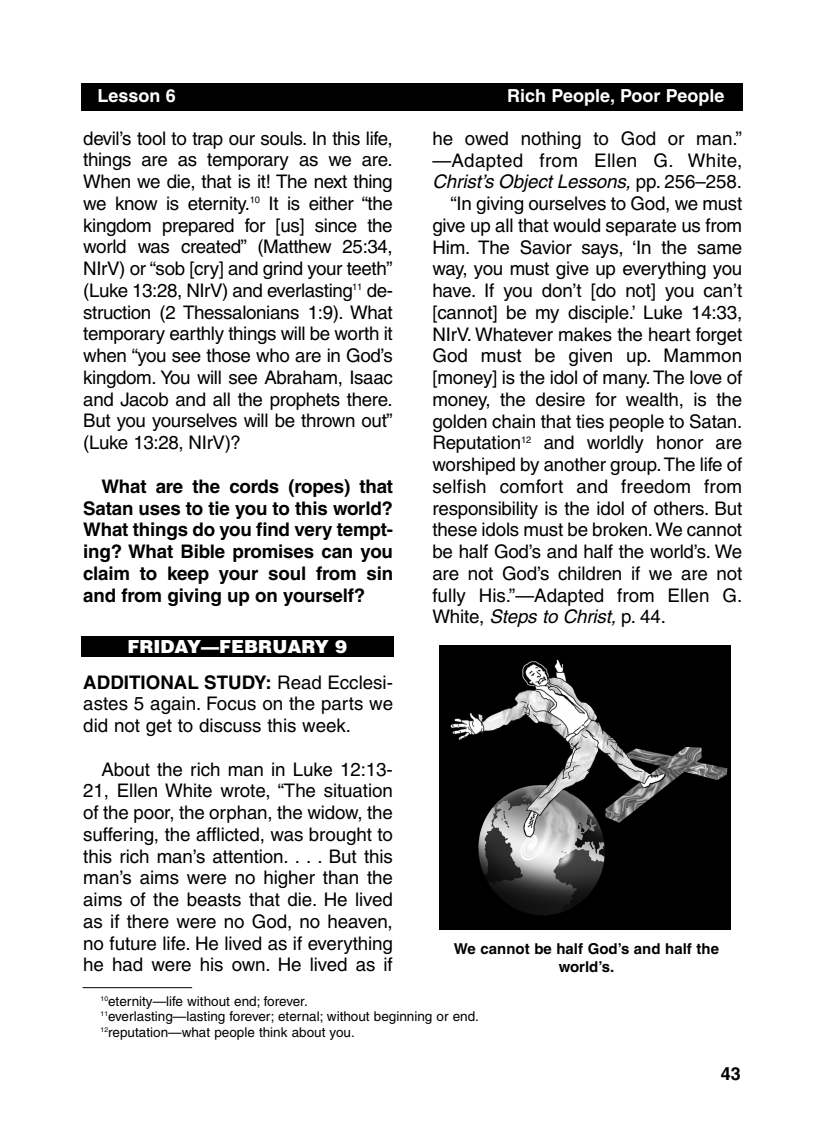
<style>
.page{position:relative;width:824px;height:1148px;background:#fff}
.page>*{position:absolute;margin:0;border:0;box-sizing:border-box;transform-origin:0 0}
.t1{font:18.75px/21.8px "Helvetica";letter-spacing:-.01em;color:#000;text-align:justify}
.t2{font:700 18.75px/21.8px "Helvetica";letter-spacing:-.01em;color:#000;text-align:justify}
.t3{font:italic 18.75px "Helvetica";letter-spacing:-.005em;color:#000}
.t4{font:18.75px "Helvetica";letter-spacing:.01em;color:#000}
.t5{font:18.75px "Helvetica";letter-spacing:.015em;color:#000}
.t6{font:700 18px "Helvetica";color:#fff}
.t7{font:900 18px "Helvetica";color:#fff}
.t8{font:700 18px "Helvetica";color:#000}
.t9{font:700 15px/18px "Helvetica";color:#000;text-align:center}
.t10{font:13.5px/15.8px "Helvetica";color:#000}
.s1{font-style:normal}
.s2{font-weight:700}
</style>
<div class="page">
<div style="left:81px;top:83px;width:662px;height:27px;background:#000"></div>
<div style="left:81px;top:636px;width:313px;height:20px;background:#000"></div>
<img style="left:439px;top:645px;width:291px;height:284px">
<hr style="left:82px;top:987px;width:110px;height:1px;background:#000">
<p class="t6" style="left:97px;top:89px;width:80px">Lesson 6</p>
<p class="t6" style="left:507px;top:89px;width:219px">Rich People, Poor People</p>
<p class="t1" style="left:83px;top:129px;width:311px">devil’s tool to trap our souls. In this life, things are as temporary as we are.<br>When we die, that is it! The next thing we know is eternity.<sup>10</sup> It is either “the kingdom prepared for [us] since the world was created” (Matthew 25:34, NIrV) or “sob [cry] and grind your teeth” (Luke 13:28, NIrV) and everlasting<sup>11</sup> de&shy;struction (2 Thessalonians 1:9). What temporary earthly things will be worth it when “you see those who are in God’s kingdom. You will see Abraham, Isaac and Jacob and all the prophets there.<br>But you yourselves will be thrown out” (Luke 13:28, NIrV)?</p>
<p class="t2" style="left:83px;top:477px;width:311px;text-indent:18px">What are the cords (ropes) that Satan uses to tie you to this world?<br>What things do you find very tempt&shy;ing? What Bible promises can you claim to keep your soul from sin and from giving up on yourself?</p>
<p class="t1" style="left:432px;top:129px;width:311px">he owed nothing to God or man.”</p>
<p class="t5" style="left:432px;top:153px;width:311px">—Adapted from Ellen G. White,</p>
<p class="t3" style="left:432px;top:175px;width:311px">Christ’s Object Lessons, <span class="s1">pp. 256–258.</span></p>
<p class="t1" style="left:450px;top:194px;width:293px">“In giving ourselves to God, we must</p>
<p class="t1" style="left:432px;top:216px;width:311px">give up all that would separate us from</p>
<p class="t1" style="left:432px;top:238px;width:311px">Him. The Savior says, ‘In the same</p>
<p class="t1" style="left:432px;top:259px;width:311px">way, you must give up everything you</p>
<p class="t1" style="left:432px;top:281px;width:311px">have. If you don’t [do not] you can’t</p>
<p class="t1" style="left:432px;top:303px;width:311px">[cannot] be my disciple.’ Luke 14:33,</p>
<p class="t1" style="left:432px;top:325px;width:311px">NIrV. Whatever makes the heart forget</p>
<p class="t1" style="left:432px;top:346px;width:311px">God must be given up. Mammon</p>
<p class="t1" style="left:432px;top:368px;width:311px">[money] is the idol of many.The love of</p>
<p class="t1" style="left:432px;top:390px;width:311px">money, the desire for wealth, is the</p>
<p class="t1" style="left:432px;top:412px;width:311px">golden chain that ties people to Satan.</p>
<p class="t1" style="left:432px;top:433px;width:311px">Reputation<sup>12</sup> and worldly honor are</p>
<p class="t1" style="left:432px;top:455px;width:311px">worshiped by another group.The life of</p>
<p class="t4" style="left:432px;top:479px;width:311px">selfish comfort and freedom from</p>
<p class="t1" style="left:432px;top:499px;width:311px">responsibility is the idol of others. But</p>
<p class="t1" style="left:432px;top:520px;width:311px">these idols must be broken.We cannot</p>
<p class="t1" style="left:432px;top:542px;width:311px">be half God’s and half the world’s. We</p>
<p class="t1" style="left:432px;top:564px;width:311px">are not God’s children if we are not</p>
<p class="t1" style="left:432px;top:586px;width:311px">fully His.”—Adapted from Ellen G.</p>
<p class="t3" style="left:432px;top:610px;width:235px"><span class="s1">White,</span> Steps to Christ, <span class="s1">p. 44.</span></p>
<p class="t7" style="left:127px;top:636px;width:221px">FRIDAY—FEBRUARY 9</p>
<p class="t1" style="left:83px;top:673px;width:311px"><span class="s2">ADDITIONAL STUDY:</span> Read Ecclesi&shy;astes 5 again. Focus on the parts we did not get to discuss this week.</p>
<p class="t1" style="left:83px;top:760px;width:311px;text-indent:18px">About the rich man in Luke 12:13- 21, Ellen White wrote, “The situation of the poor, the orphan, the widow, the suffering, the afflicted, was brought to this rich man’s attention. . . . But this man’s aims were no higher than the aims of the beasts that die. He lived as if there were no God, no heaven, no future life. He lived as if everything he had were his own. He lived as if</p>
<p class="t9" style="left:454px;top:940px;width:266px">We cannot be half God’s and half the world’s.</p>
<p class="t10" style="left:101px;top:994px;width:380px"><sup>10</sup>eternity—life without end; forever.<br><sup>11</sup>everlasting—lasting forever; eternal; without beginning or end.<br><sup>12</sup>reputation—what people think about you.</p>
<p class="t8" style="left:720px;top:1066px;width:22px">43</p>
</div>
